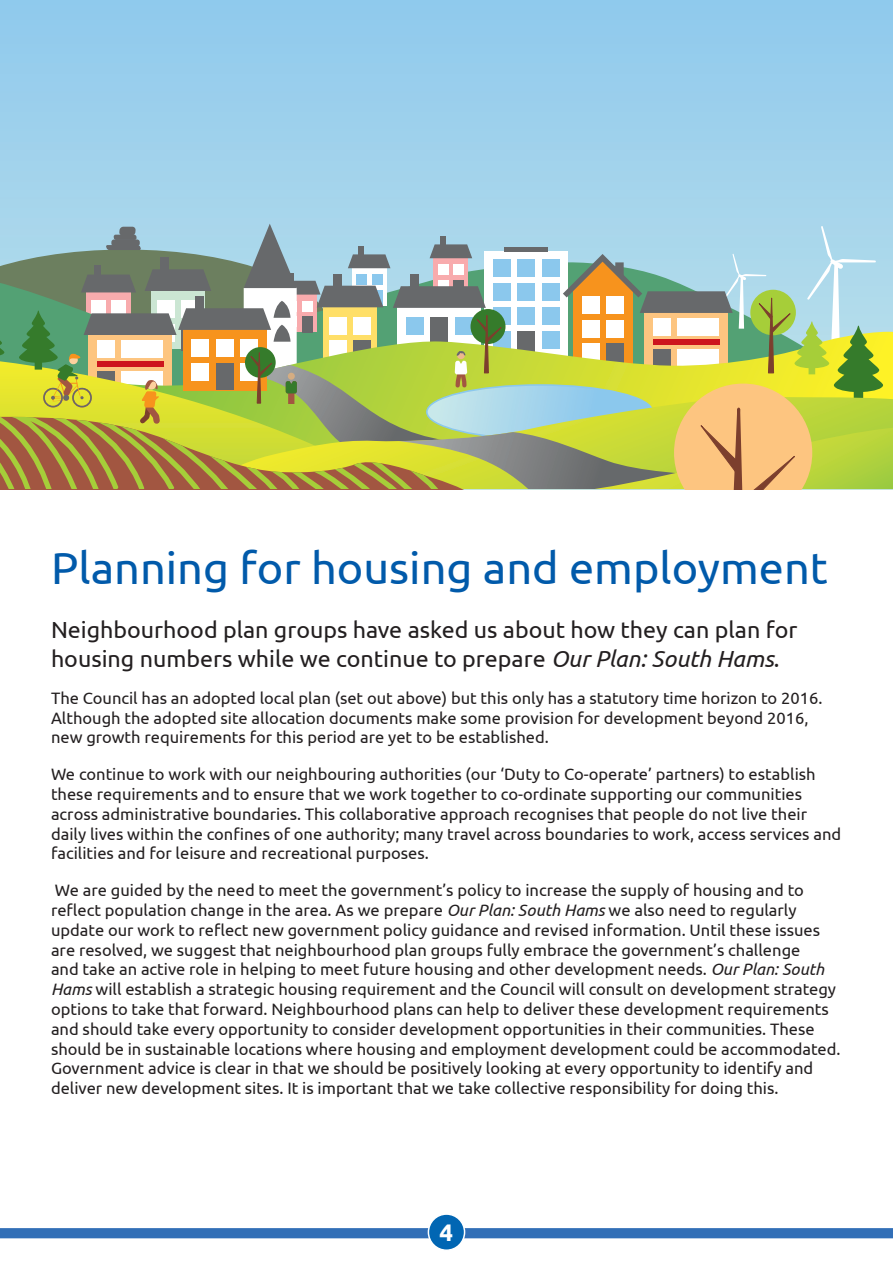
<style>
.page{position:relative;width:893px;height:1263px;background:#fff}
.page>*{position:absolute;margin:0;border:0;box-sizing:border-box;transform-origin:0 0}
.t1{font:45px "Ubuntu";color:#015aaa}
.t2{font:700 24px "Ubuntu";color:#fff}
.t3{font:23.25px/28.8px "Ubuntu";color:#231f20}
.t4{font:16.5px/19.8px "Ubuntu";color:#231f20}
.s1{font-style:italic}
</style>
<div class="page">
<div style="left:0;top:0;width:893px;height:489px;background:#9cd0ec"></div>
<svg style="left:0;top:224px;width:893px;height:265px;background:#b0ba80"></svg>
<div style="left:0;top:1228px;width:893px;height:10px;background:#326fb7"></div>
<div style="left:428px;top:1214px;width:37px;height:36px;background:#0166b3;border-radius:50%"></div>
<div style="left:428px;top:1213px;width:37px;height:38px;border:2px solid #fff;border-radius:50%"></div>
<h1 class="t1" style="left:51px;top:540px;width:778px">Planning for housing and employment</h1>
<h3 class="t3" style="left:51px;top:615px;width:748px">Neighbourhood plan groups have asked us about how they can plan for housing numbers while we continue to prepare <span class="s1">Our Plan: South Hams</span>.</h3>
<p class="t4" style="left:51px;top:687px;width:773px">The Council has an adopted local plan (set out above) but this only has a statutory time horizon to 2016.<br>Although the adopted site allocation documents make some provision for development beyond 2016, new growth requirements for this period are yet to be established.</p>
<p class="t4" style="left:51px;top:764px;width:792px">We continue to work with our neighbouring authorities (our ‘Duty to Co-operate’ partners) to establish these requirements and to ensure that we work together to co-ordinate supporting our communities across administrative boundaries. This collaborative approach recognises that people do not live their daily lives within the confines of one authority; many travel across boundaries to work, access services and facilities and for leisure and recreational purposes.</p>
<p class="t4" style="left:51px;top:880px;width:791px">We are guided by the need to meet the government’s policy to increase the supply of housing and to reflect population change in the area. As we prepare <span class="s1">Our Plan: South Hams</span> we also need to regularly update our work to reflect new government policy guidance and revised information. Until these issues are resolved, we suggest that neighbourhood plan groups fully embrace the government’s challenge<br>and take an active role in helping to meet future housing and other development needs. <span class="s1">Our Plan: South Hams</span> will establish a strategic housing requirement and the Council will consult on development strategy options to take that forward. Neighbourhood plans can help to deliver these development requirements and should take every opportunity to consider development opportunities in their communities. These should be in sustainable locations where housing and employment development could be accommodated.<br>Government advice is clear in that we should be positively looking at every opportunity to identify and deliver new development sites. It is important that we take collective responsibility for doing this.</p>
<h2 class="t2" style="left:440px;top:1217px;width:15px">4</h2>
</div>
